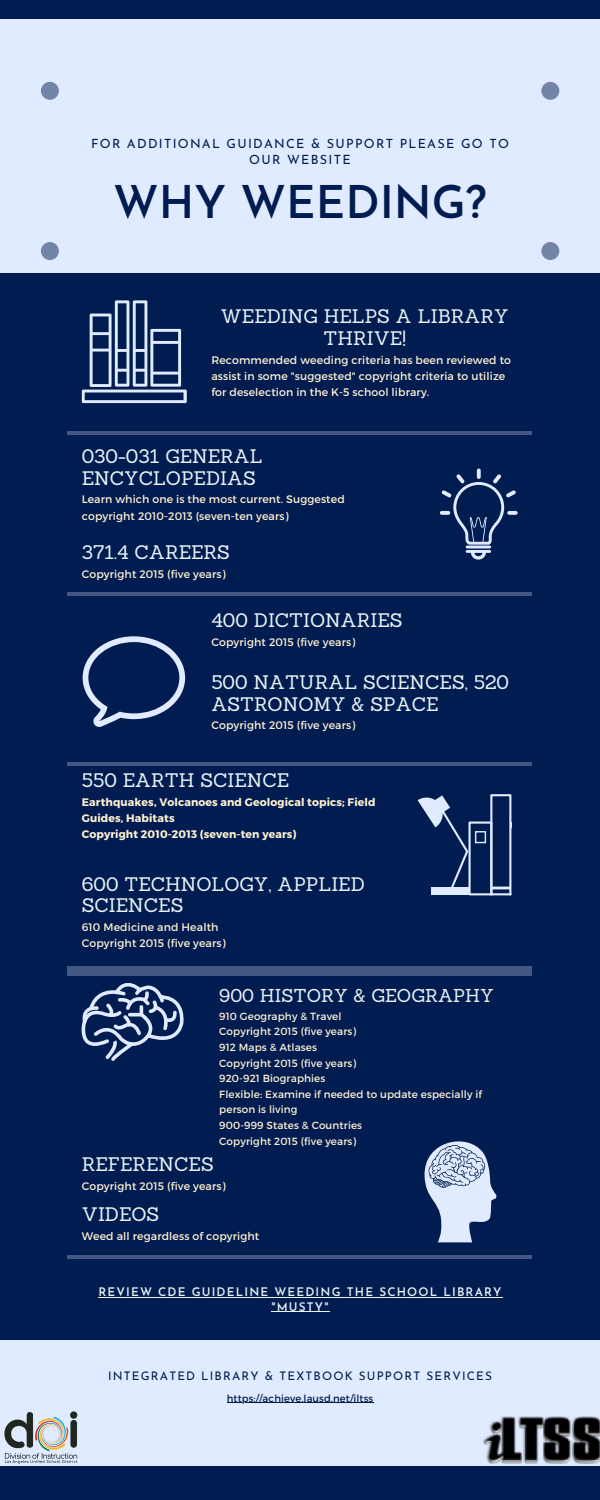
<style>
.page{position:relative;width:600px;height:1500px;background:#011c50}
.page>*{position:absolute;margin:0;border:0;box-sizing:border-box;transform-origin:0 0}
.t1{font:600 45px "Josefin Sans";color:#011c50}
.t2{font:19.1px/21.8px "Sanchez";color:#e7f3f5}
.t3{font:18.2px "Sanchez";color:#e7f3f5}
.t4{font:12.7px/15.7px "Josefin Sans";letter-spacing:.1em;color:#011c50;text-align:center}
.t5{font:600 11.8px/14.3px "Josefin Sans";letter-spacing:.1em;color:#e7f3f5;text-align:center}
.t6{font:11.8px "Josefin Sans";letter-spacing:.1em;color:#011c50}
.t7{font:10.9px/16.4px "Montserrat";letter-spacing:.01em;color:#fff1d3}
.t8{font:700 10.9px/16.4px "Montserrat";letter-spacing:.01em;color:#fff1d3}
.t9{font:10.4px/15.6px "Montserrat";letter-spacing:.01em;color:#fff1d3}
.t10{font:10px "Montserrat";letter-spacing:.01em;color:#011c50}
</style>
<div class="page">
<div style="left:0;top:19px;width:600px;height:254px;background:#e1ebff"></div>
<div style="left:41px;top:82px;width:18px;height:18px;background:#7284a8;border-radius:50%"></div>
<div style="left:541px;top:82px;width:18px;height:18px;background:#7284a8;border-radius:50%"></div>
<div style="left:541px;top:242px;width:18px;height:18px;background:#7284a8;border-radius:50%"></div>
<div style="left:41px;top:242px;width:18px;height:18px;background:#7284a8;border-radius:50%"></div>
<svg style="left:82px;top:301px;width:105px;height:102px"></svg>
<hr style="left:67px;top:431px;width:465px;height:4px;background:#425883">
<hr style="left:67px;top:593px;width:465px;height:3px;background:#e1ebff">
<hr style="left:67px;top:762px;width:465px;height:4px;background:#425883">
<div style="left:67px;top:966px;width:465px;height:10px;background:#425883"></div>
<svg style="left:82px;top:983px;width:102px;height:78px"></svg>
<svg style="left:83px;top:636px;width:102px;height:91px"></svg>
<svg style="left:471px;top:553px;width:15px;height:7px"></svg>
<svg style="left:477px;top:469px;width:4px;height:10px"></svg>
<svg style="left:442px;top:474px;width:74px;height:71px"></svg>
<hr style="left:466px;top:546px;width:25px;height:2px;background:#e1ebff">
<hr style="left:466px;top:550px;width:25px;height:3px;background:#e1ebff">
<svg style="left:418px;top:794px;width:94px;height:101px"></svg>
<hr style="left:67px;top:1255px;width:465px;height:4px;background:#425883">
<div style="left:0;top:1340px;width:600px;height:126px;background:#e1ebff"></div>
<svg style="left:424px;top:1141px;width:73px;height:101px"></svg>
<img style="left:483px;top:1416px;width:117px;height:47px">
<img style="left:4px;top:1411px;width:74px;height:53px">
<hr style="left:227px;top:1403px;width:146px;height:1px;background:#011c50">
<hr style="left:98px;top:1297px;width:405px;height:1px;background:#e7f3f5">
<hr style="left:271px;top:1311px;width:59px;height:1px;background:#e7f3f5">
<p class="t4" style="left:91px;top:137px;width:419px">FOR ADDITIONAL GUIDANCE &amp; SUPPORT PLEASE GO TO<br>OUR WEBSITE</p>
<p class="t1" style="left:113px;top:184px;width:375px">WHY WEEDING?</p>
<p class="t2" style="left:221px;top:305px;width:289px;text-align:center">WEEDING HELPS A LIBRARY<br>THRIVE!</p>
<p class="t7" style="left:211px;top:351px;width:301px">Recommended weeding criteria has been reviewed to assist in some "suggested" copyright criteria to utilize for deselection in the K-5 school library.</p>
<p class="t2" style="left:82px;top:445px;width:182px">030-031 GENERAL<br>ENCYCLOPEDIAS</p>
<p class="t7" style="left:82px;top:491px;width:265px">Learn which one is the most current. Suggested copyright 2010-2013 (seven-ten years)</p>
<p class="t2" style="left:82px;top:541px;width:150px">371.4 CAREERS</p>
<p class="t7" style="left:82px;top:565px;width:145px">Copyright 2015 (five years)</p>
<p class="t2" style="left:211px;top:609px;width:193px">400 DICTIONARIES</p>
<p class="t7" style="left:211px;top:634px;width:145px">Copyright 2015 (five years)</p>
<p class="t2" style="left:211px;top:671px;width:299px">500 NATURAL SCIENCES, 520<br>ASTRONOMY &amp; SPACE</p>
<p class="t7" style="left:211px;top:717px;width:145px">Copyright 2015 (five years)</p>
<p class="t2" style="left:82px;top:769px;width:209px">550 EARTH SCIENCE</p>
<p class="t8" style="left:82px;top:793px;width:295px">Earthquakes, Volcanoes and Geological topics; Field<br>Guides, Habitats</p>
<p class="t8" style="left:82px;top:826px;width:216px">Copyright 2010-2013 (seven-ten years)</p>
<p class="t2" style="left:82px;top:873px;width:285px">600 TECHNOLOGY, APPLIED<br>SCIENCES</p>
<p class="t7" style="left:82px;top:918px;width:138px">610 Medicine and Health</p>
<p class="t7" style="left:82px;top:935px;width:145px">Copyright 2015 (five years)</p>
<p class="t3" style="left:219px;top:984px;width:276px">900 HISTORY &amp; GEOGRAPHY</p>
<p class="t9" style="left:219px;top:1008px;width:124px">910 Geography &amp; Travel</p>
<p class="t9" style="left:219px;top:1023px;width:138px">Copyright 2015 (five years)</p>
<p class="t9" style="left:219px;top:1039px;width:99px">912 Maps &amp; Atlases</p>
<p class="t9" style="left:219px;top:1055px;width:138px">Copyright 2015 (five years)</p>
<p class="t9" style="left:219px;top:1070px;width:108px">920-921 Biographies</p>
<p class="t9" style="left:219px;top:1086px;width:264px">Flexible: Examine if needed to update especially if person is living</p>
<p class="t9" style="left:219px;top:1117px;width:144px">900-999 States &amp; Countries</p>
<p class="t9" style="left:219px;top:1132px;width:138px">Copyright 2015 (five years)</p>
<p class="t2" style="left:82px;top:1153px;width:134px">REFERENCES</p>
<p class="t7" style="left:82px;top:1177px;width:145px">Copyright 2015 (five years)</p>
<p class="t2" style="left:82px;top:1203px;width:79px">VIDEOS</p>
<p class="t7" style="left:82px;top:1227px;width:179px">Weed all regardless of copyright</p>
<p class="t5" style="left:98px;top:1286px;width:405px">REVIEW CDE GUIDELINE WEEDING THE SCHOOL LIBRARY "MUSTY"</p>
<p class="t6" style="left:108px;top:1371px;width:385px">INTEGRATED LIBRARY &amp; TEXTBOOK SUPPORT SERVICES</p>
<p class="t10" style="left:227px;top:1392px;width:148px">https://achieve.lausd.net/iltss</p>
</div>
